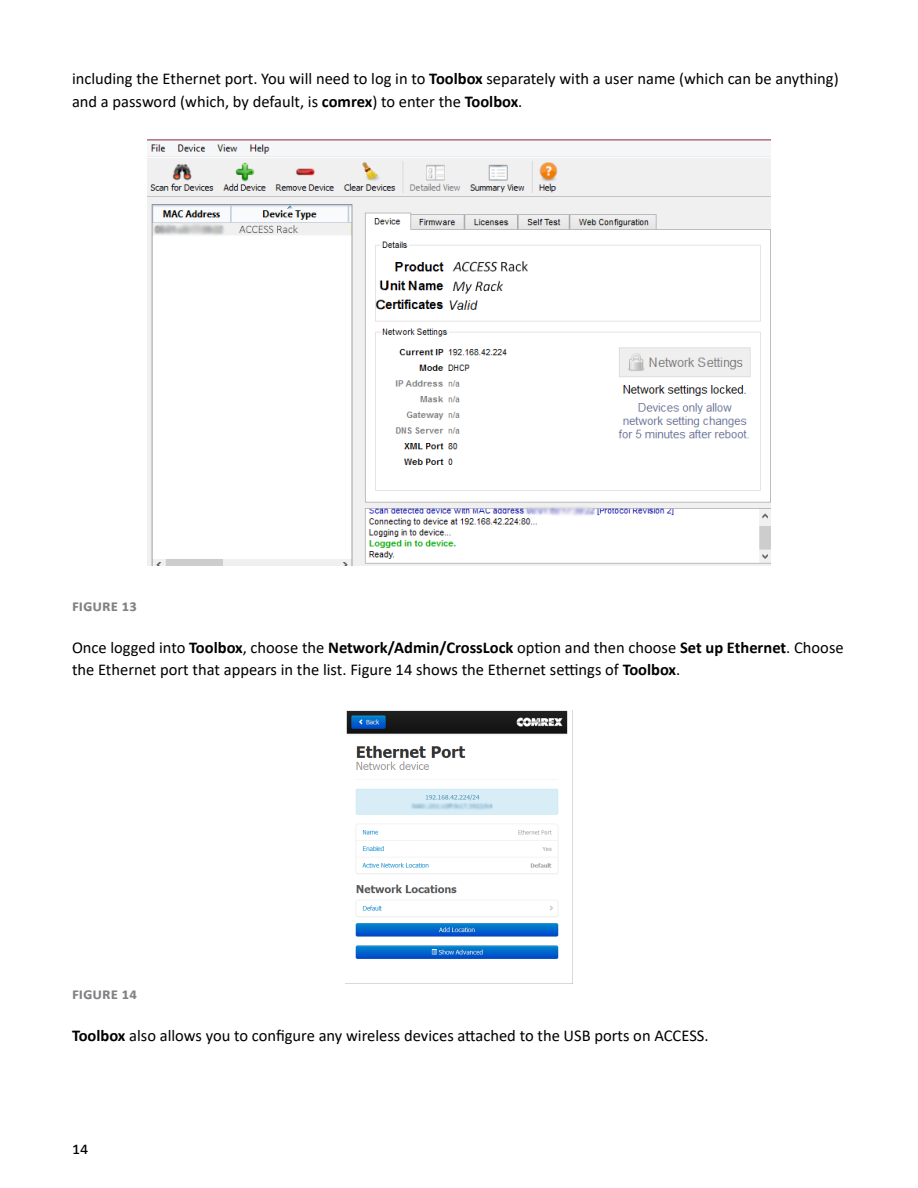
<style>
.page{position:relative;width:918px;height:1188px;background:#fff}
.page>*{position:absolute;margin:0;border:0;box-sizing:border-box;transform-origin:0 0}
.t1{font:18px "Calibri";color:#000}
.Paragraph{font:16.5px/22.5px "Calibri";color:#000}
.t2{font:700 16.5px "Calibri";color:#808285}
.s1{font-weight:700}
</style>
<div class="page">
<img style="left:148px;top:140px;width:622px;height:426px">
<img style="left:346px;top:710px;width:222px;height:249px">
<p class="Paragraph" style="left:72px;top:67px;width:768px">including the Ethernet port. You will need to log in to <span class="s1">Toolbox</span> separately with a user name (which can be anything) and a password (which, by default, is <span class="s1">comrex</span>) to enter the <span class="s1">Toolbox</span>.</p>
<p class="t2" style="left:72px;top:594px;width:66px">Figure 13</p>
<p class="Paragraph" style="left:72px;top:636px;width:773px">Once logged into <span class="s1">Toolbox</span>, choose the <span class="s1">Network/Admin/CrossLock</span> option and then choose <span class="s1">Set up Ethernet</span>. Choose the Ethernet port that appears in the list. Figure 14 shows the Ethernet settings of <span class="s1">Toolbox</span>.</p>
<p class="t2" style="left:72px;top:982px;width:66px">Figure 14</p>
<p class="Paragraph" style="left:72px;top:1024px;width:638px"><span class="s1">Toolbox</span> also allows you to configure any wireless devices attached to the USB ports on ACCESS.</p>
<p class="t1" style="left:72px;top:1135px;width:18px">14</p>
</div>
